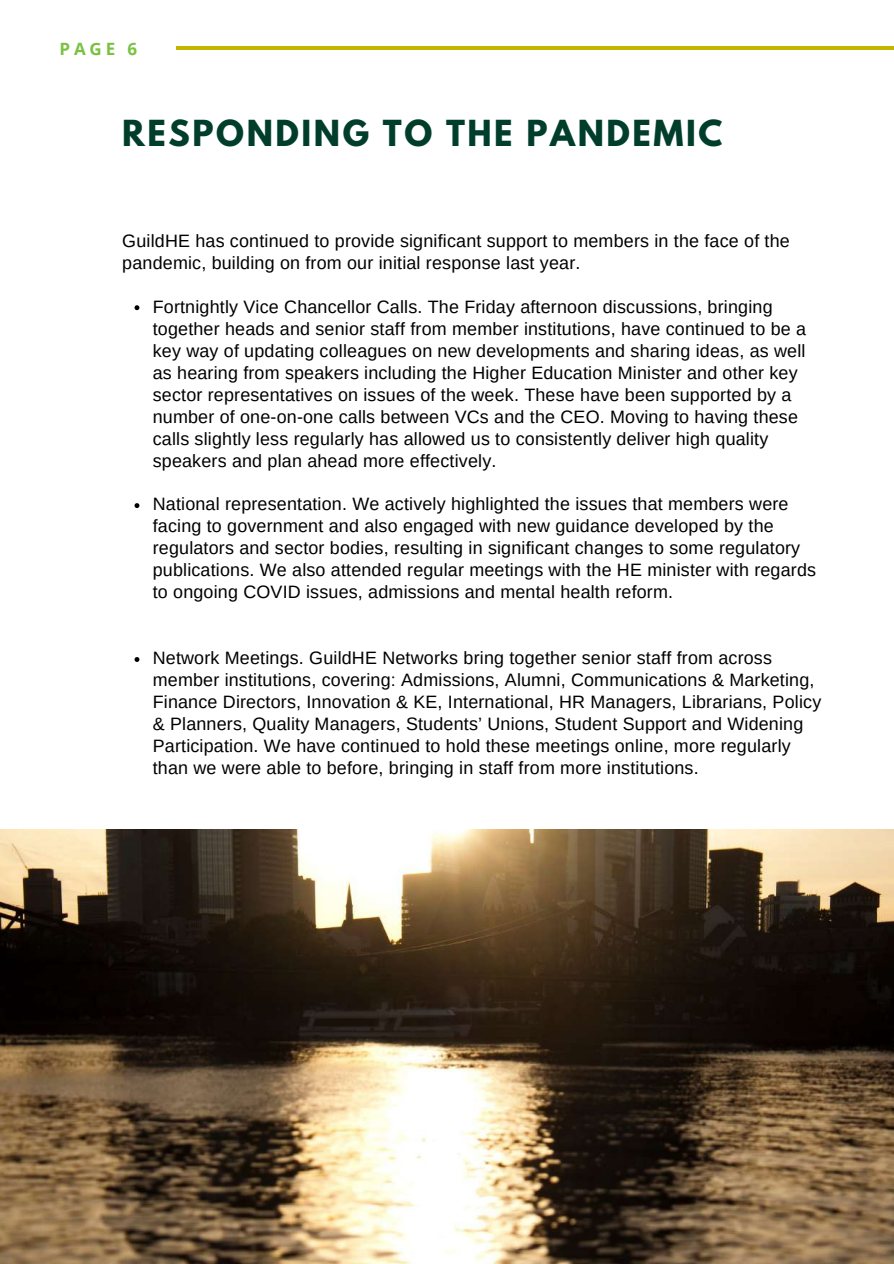
<style>
.page{position:relative;width:894px;height:1264px;background:#fff}
.page>*{position:absolute;margin:0;border:0;box-sizing:border-box;transform-origin:0 0}
.t1{font:700 31.8px "League Spartan";letter-spacing:.08em;color:#003e2b}
.t2{font:17.85px/22px "Arimo";letter-spacing:.01em;color:#000}
.t3{font:700 16.95px "Open Sans";color:#7ac142}
</style>
<div class="page">
<hr style="left:176px;top:46px;width:717px;height:3px;background:#c3b600">
<img style="left:0;top:829px;width:893px;height:434px">
<svg style="left:134px;top:305px;width:5px;height:5px"></svg>
<svg style="left:134px;top:503px;width:5px;height:5px"></svg>
<svg style="left:134px;top:657px;width:5px;height:5px"></svg>
<p class="t3" style="left:59px;top:37px;width:79px">PAGE 6</p>
<h1 class="t1" style="left:122px;top:118px;width:601px">RESPONDING TO THE PANDEMIC</h1>
<p class="t2" style="left:122px;top:229px;width:669px">GuildHE has continued to provide significant support to members in the face of the pandemic, building on from our initial response last year.</p>
<p class="t2" style="left:153px;top:295px;width:654px">Fortnightly Vice Chancellor Calls. The Friday afternoon discussions, bringing together heads and senior staff from member institutions, have continued to be a key way of updating colleagues on new developments and sharing ideas, as well as hearing from speakers including the Higher Education Minister and other key sector representatives on issues of the week. These have been supported by a number of one-on-one calls between VCs and the CEO. Moving to having these calls slightly less regularly has allowed us to consistently deliver high quality speakers and plan ahead more effectively.</p>
<p class="t2" style="left:153px;top:493px;width:664px">National representation. We actively highlighted the issues that members were facing to government and also engaged with new guidance developed by the regulators and sector bodies, resulting in significant changes to some regulatory publications. We also attended regular meetings with the HE minister with regards to ongoing COVID issues, admissions and mental health reform.</p>
<p class="t2" style="left:153px;top:647px;width:669px">Network Meetings. GuildHE Networks bring together senior staff from across member institutions, covering: Admissions, Alumni, Communications &amp; Marketing, Finance Directors, Innovation &amp; KE, International, HR Managers, Librarians, Policy &amp; Planners, Quality Managers, Students’ Unions, Student Support and Widening Participation. We have continued to hold these meetings online, more regularly than we were able to before, bringing in staff from more institutions.</p>
</div>
